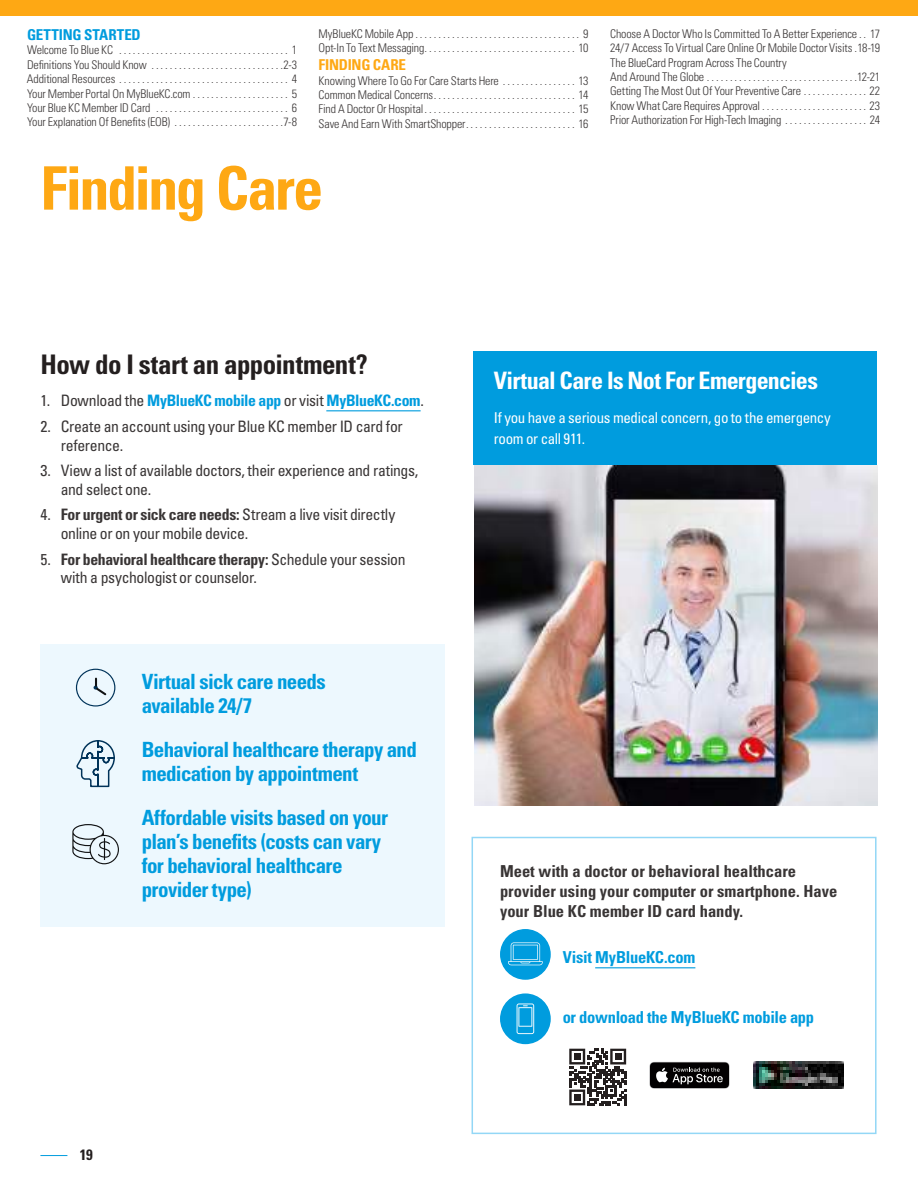
<style>
.page{position:relative;width:918px;height:1188px;background:#fff}
.page>*{position:absolute;margin:0;border:0;box-sizing:border-box;transform-origin:0 0}
.t1{font:700 condensed 60px "Univers LT Std";letter-spacing:-.04em;color:#fea814}
.t2{font:700 condensed 27px "Univers LT Std";letter-spacing:-.02em;color:#241f1f}
.t3{font:700 condensed 24px "Univers LT Std";letter-spacing:-.025em;color:#fff}
.t4{font:700 condensed 21px/24px "Univers LT Std";letter-spacing:-.03em;color:#009cde}
.t5{font:700 condensed 16.5px/19.8px "Univers LT Std";color:#393535}
.t6{font:700 condensed 16.5px "Univers LT Std";letter-spacing:-.015em;color:#009cde}
.t7{font:condensed 15.75px/18.8px "Univers LT Std";letter-spacing:-.025em;color:#393535}
.t8{font:700 condensed 15.75px "Univers LT Std";letter-spacing:-.025em;color:#009cde}
.t9{font:condensed 15px/21px "Univers LT Std";letter-spacing:-.025em;color:#fff}
.t10{font:700 condensed 15px "Univers LT Std";color:#009cde}
.t11{font:700 condensed 15px "Univers LT Std";letter-spacing:-.015em;color:#fea814}
.t12{font:700 condensed 15px "Univers LT Std";color:#241f1f}
.t13{font:300 condensed 12px/14.4px "Univers LT Std";letter-spacing:-.01em;color:#393535;text-align:justify}
.s1{font-weight:400;color:#393535}
.s2{font-weight:700}
</style>
<div class="page">
<svg style="left:40px;top:1155px;width:27px;height:1px"></svg>
<div style="left:0;top:0;width:918px;height:15px;background:#fea814"></div>
<hr style="left:326px;top:410px;width:95px;height:1px;background:#009cde">
<img style="left:474px;top:466px;width:404px;height:340px">
<div style="left:40px;top:644px;width:406px;height:283px;background:#edf8fe"></div>
<div style="left:473px;top:351px;width:404px;height:113px;background:#009cde"></div>
<svg style="left:76px;top:669px;width:39px;height:38px"></svg>
<svg style="left:72px;top:824px;width:47px;height:40px"></svg>
<svg style="left:76px;top:740px;width:39px;height:48px"></svg>
<hr style="left:595px;top:967px;width:100px;height:1px;background:#009cde">
<div style="left:472px;top:837px;width:405px;height:297px;border:2px solid #93d7f6"></div>
<div style="left:501px;top:930px;width:49px;height:49px;background:#009cde;border-radius:50%"></div>
<div style="left:500px;top:929px;width:51px;height:51px;border:2px solid #009cde;border-radius:50%"></div>
<svg style="left:508px;top:942px;width:35px;height:23px"></svg>
<div style="left:501px;top:994px;width:49px;height:49px;background:#009cde;border-radius:50%"></div>
<div style="left:500px;top:993px;width:51px;height:51px;border:2px solid #009cde;border-radius:50%"></div>
<svg style="left:517px;top:1004px;width:17px;height:30px"></svg>
<svg style="left:649px;top:1062px;width:81px;height:27px;background:#383637"></svg>
<img style="left:753px;top:1062px;width:90px;height:27px">
<svg style="left:626px;top:1049px;width:1px;height:56px"></svg>
<svg style="left:569px;top:1049px;width:57px;height:56px"></svg>
<div style="left:574px;top:1053px;width:7px;height:7px;background:#241f1f"></div>
<div style="left:615px;top:1053px;width:7px;height:7px;background:#241f1f"></div>
<div style="left:574px;top:1094px;width:7px;height:7px;background:#241f1f"></div>
<p class="t10" style="left:27px;top:25px;width:115px">GETTING STARTED</p>
<p class="t13" style="left:27px;top:43px;width:272px">Welcome To Blue KC . . . . . . . . . . . . . . . . . . . . . . . . . . . . . . . . . . . . . 1<br>Definitions You Should Know . . . . . . . . . . . . . . . . . . . . . . . . . . . . 2-3<br>Additional Resources . . . . . . . . . . . . . . . . . . . . . . . . . . . . . . . . . . . . . 4<br>Your Member Portal On MyBlueKC.com . . . . . . . . . . . . . . . . . . . . . 5<br>Your Blue KC Member ID Card . . . . . . . . . . . . . . . . . . . . . . . . . . . . . 6<br>Your Explanation Of Benefits (EOB) . . . . . . . . . . . . . . . . . . . . . . . 7-8</p>
<p class="t13" style="left:319px;top:26px;width:272px">MyBlueKC Mobile App . . . . . . . . . . . . . . . . . . . . . . . . . . . . . . . . . . . . 9<br>Opt-In To Text Messaging . . . . . . . . . . . . . . . . . . . . . . . . . . . . . . . . . 10</p>
<p class="t11" style="left:319px;top:56px;width:89px">FINDING CARE</p>
<p class="t13" style="left:319px;top:73px;width:272px">Knowing Where To Go For Care Starts Here . . . . . . . . . . . . . . . . 13<br>Common Medical Concerns . . . . . . . . . . . . . . . . . . . . . . . . . . . . . . . 14<br>Find A Doctor Or Hospital . . . . . . . . . . . . . . . . . . . . . . . . . . . . . . . . . 15<br>Save And Earn With SmartShopper . . . . . . . . . . . . . . . . . . . . . . . . 16</p>
<h1 class="t1" style="left:40px;top:152px;width:284px">Finding Care</h1>
<p class="t13" style="left:610px;top:26px;width:272px;text-align:left">Choose A Doctor Who Is Committed To A Better Experience . . 17<br>24/7 Access To Virtual Care Online Or Mobile Doctor Visits. 18-19<br>The BlueCard Program Across The Country<br>And Around The Globe . . . . . . . . . . . . . . . . . . . . . . . . . . . . . . . . 12-21<br>Getting The Most Out Of Your Preventive Care . . . . . . . . . . . . . . 22<br>Know What Care Requires Approval . . . . . . . . . . . . . . . . . . . . . . . 23<br>Prior Authorization For High-Tech Imaging . . . . . . . . . . . . . . . . . . 24</p>
<h2 class="t2" style="left:40px;top:348px;width:329px">How do I start an appointment?</h2>
<h3 class="t8" style="left:40px;top:391px;width:385px"><span class="s1">1. Download the</span> MyBlueKC mobile app <span class="s1">or visit</span> MyBlueKC.com<span class="s1">.</span></h3>
<h3 class="t7" style="left:61px;top:417px;width:344px;text-indent:-20px">2. Create an account using your Blue KC member ID card for reference.</h3>
<h3 class="t7" style="left:61px;top:461px;width:359px;text-indent:-20px">3. View a list of available doctors, their experience and ratings, and select one.</h3>
<h3 class="t7" style="left:61px;top:505px;width:336px;text-indent:-20px">4. <span class="s2">For urgent or sick care needs:</span> Stream a live visit directly online or on your mobile device.</h3>
<h3 class="t7" style="left:61px;top:549px;width:346px;text-indent:-20px">5. <span class="s2">For behavioral healthcare therapy:</span> Schedule your session with a psychologist or counselor.</h3>
<h3 class="t4" style="left:142px;top:669px;width:186px">Virtual sick care needs available 24/7</h3>
<h3 class="t4" style="left:142px;top:737px;width:277px">Behavioral healthcare therapy and medication by appointment</h3>
<h3 class="t4" style="left:142px;top:805px;width:248px">Affordable visits based on your plan’s benefits (costs can vary for behavioral healthcare provider type)</h3>
<p class="t12" style="left:80px;top:1145px;width:14px">19</p>
<h3 class="t3" style="left:494px;top:365px;width:326px">Virtual Care Is Not For Emergencies</h3>
<p class="t9" style="left:494px;top:407px;width:339px">If you have a serious medical concern, go to the emergency room or call 911.</p>
<h3 class="t5" style="left:500px;top:861px;width:339px">Meet with a doctor or behavioral healthcare provider using your computer or smartphone. Have your Blue KC member ID card handy.</h3>
<h3 class="t6" style="left:563px;top:947px;width:134px">Visit MyBlueKC.com</h3>
<h3 class="t6" style="left:563px;top:1007px;width:253px">or download the MyBlueKC mobile app</h3>
</div>
